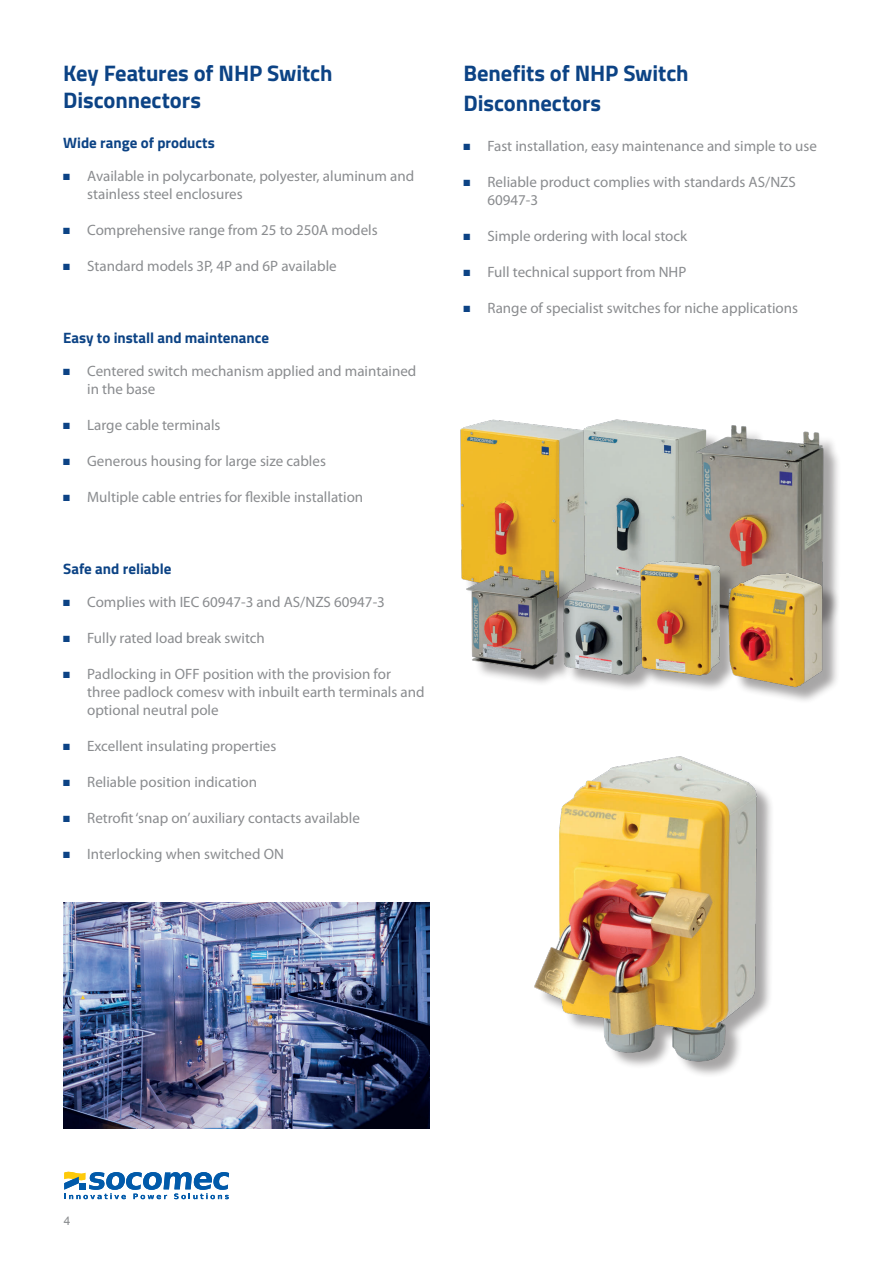
<style>
.page{position:relative;width:893px;height:1263px;background:#fff}
.page>*{position:absolute;margin:0;border:0;box-sizing:border-box;transform-origin:0 0}
.Heading_3_Bold_Blue{font:700 22.5px "Titillium";letter-spacing:-.005em;color:#0c4385}
.t1{font:15px/18px "Myriad Pro";color:#8a8c8f}
.Heading_4_Bold_Blue{font:700 15px "Titillium";color:#0c4385}
.t2{font:12px "Arial";color:#8a8c8f}
.s1{color:#0c4385}
</style>
<div class="page">
<svg style="left:64px;top:1172px;width:165px;height:27px"></svg>
<div style="left:538px;top:759px;width:236px;height:319px;background:#231f20;opacity:.4"></div>
<img style="left:534px;top:756px;width:229px;height:312px">
<img style="left:460px;top:419px;width:121px;height:168px">
<img style="left:581px;top:419px;width:113px;height:168px">
<div style="left:700px;top:428px;width:142px;height:209px;background:#231f20;opacity:.4"></div>
<img style="left:694px;top:425px;width:136px;height:151px">
<div style="left:566px;top:590px;width:99px;height:102px;background:#231f20;opacity:.4"></div>
<img style="left:576px;top:587px;width:63px;height:89px">
<div style="left:469px;top:569px;width:107px;height:118px;background:#231f20;opacity:.4"></div>
<img style="left:466px;top:566px;width:95px;height:104px">
<div style="left:731px;top:576px;width:109px;height:128px;background:#231f20;opacity:.4"></div>
<img style="left:738px;top:570px;width:89px;height:123px">
<div style="left:644px;top:564px;width:94px;height:129px;background:#231f20;opacity:.4"></div>
<img style="left:639px;top:560px;width:84px;height:116px">
<img style="left:63px;top:903px;width:366px;height:225px">
<p class="Heading_3_Bold_Blue" style="left:63px;top:56px;width:271px">Key Features of NHP Switch</p>
<p class="Heading_3_Bold_Blue" style="left:63px;top:83px;width:139px">Disconnectors</p>
<p class="Heading_4_Bold_Blue" style="left:63px;top:131px;width:153px">Wide range of products</p>
<p class="t1" style="left:87px;top:167px;width:329px;text-indent:-24px"><span class="s1">■</span> Available in polycarbonate, polyester, aluminum and stainless steel enclosures</p>
<p class="t1" style="left:63px;top:221px;width:316px"><span class="s1">■</span> Comprehensive range from 25 to 250A models</p>
<p class="t1" style="left:63px;top:257px;width:275px"><span class="s1">■</span> Standard models 3P, 4P and 6P available</p>
<p class="Heading_4_Bold_Blue" style="left:63px;top:326px;width:207px">Easy to install and maintenance</p>
<p class="t1" style="left:87px;top:362px;width:331px;text-indent:-24px"><span class="s1">■</span> Centered switch mechanism applied and maintained in the base</p>
<p class="t1" style="left:63px;top:416px;width:159px"><span class="s1">■</span> Large cable terminals</p>
<p class="t1" style="left:63px;top:452px;width:264px"><span class="s1">■</span> Generous housing for large size cables</p>
<p class="t1" style="left:63px;top:488px;width:302px"><span class="s1">■</span> Multiple cable entries for flexible installation</p>
<p class="Heading_4_Bold_Blue" style="left:63px;top:557px;width:110px">Safe and reliable</p>
<p class="t1" style="left:63px;top:593px;width:323px"><span class="s1">■</span> Complies with IEC 60947-3 and AS/NZS 60947-3</p>
<p class="t1" style="left:63px;top:629px;width:203px"><span class="s1">■</span> Fully rated load break switch</p>
<p class="t1" style="left:87px;top:665px;width:339px;text-indent:-24px"><span class="s1">■</span> Padlocking in OFF position with the provision for three padlock comesv with inbuilt earth terminals and optional neutral pole</p>
<p class="t1" style="left:63px;top:737px;width:215px"><span class="s1">■</span> Excellent insulating properties</p>
<p class="t1" style="left:63px;top:773px;width:195px"><span class="s1">■</span> Reliable position indication</p>
<p class="t1" style="left:63px;top:809px;width:298px"><span class="s1">■</span> Retrofit ‘snap on’ auxiliary contacts available</p>
<p class="t1" style="left:63px;top:845px;width:222px"><span class="s1">■</span> Interlocking when switched ON</p>
<p class="Heading_3_Bold_Blue" style="left:463px;top:56px;width:227px">Benefits of NHP Switch</p>
<p class="Heading_3_Bold_Blue" style="left:463px;top:86px;width:139px">Disconnectors</p>
<p class="t1" style="left:463px;top:137px;width:355px"><span class="s1">■</span> Fast installation, easy maintenance and simple to use</p>
<p class="t1" style="left:487px;top:173px;width:310px;text-indent:-24px"><span class="s1">■</span> Reliable product complies with standards AS/NZS<br>60947-3</p>
<p class="t1" style="left:463px;top:227px;width:225px"><span class="s1">■</span> Simple ordering with local stock</p>
<p class="t1" style="left:463px;top:263px;width:224px"><span class="s1">■</span> Full technical support from NHP</p>
<p class="t1" style="left:463px;top:299px;width:336px"><span class="s1">■</span> Range of specialist switches for niche applications</p>
<p class="t2" style="left:64px;top:1213px;width:8px">4</p>
</div>
